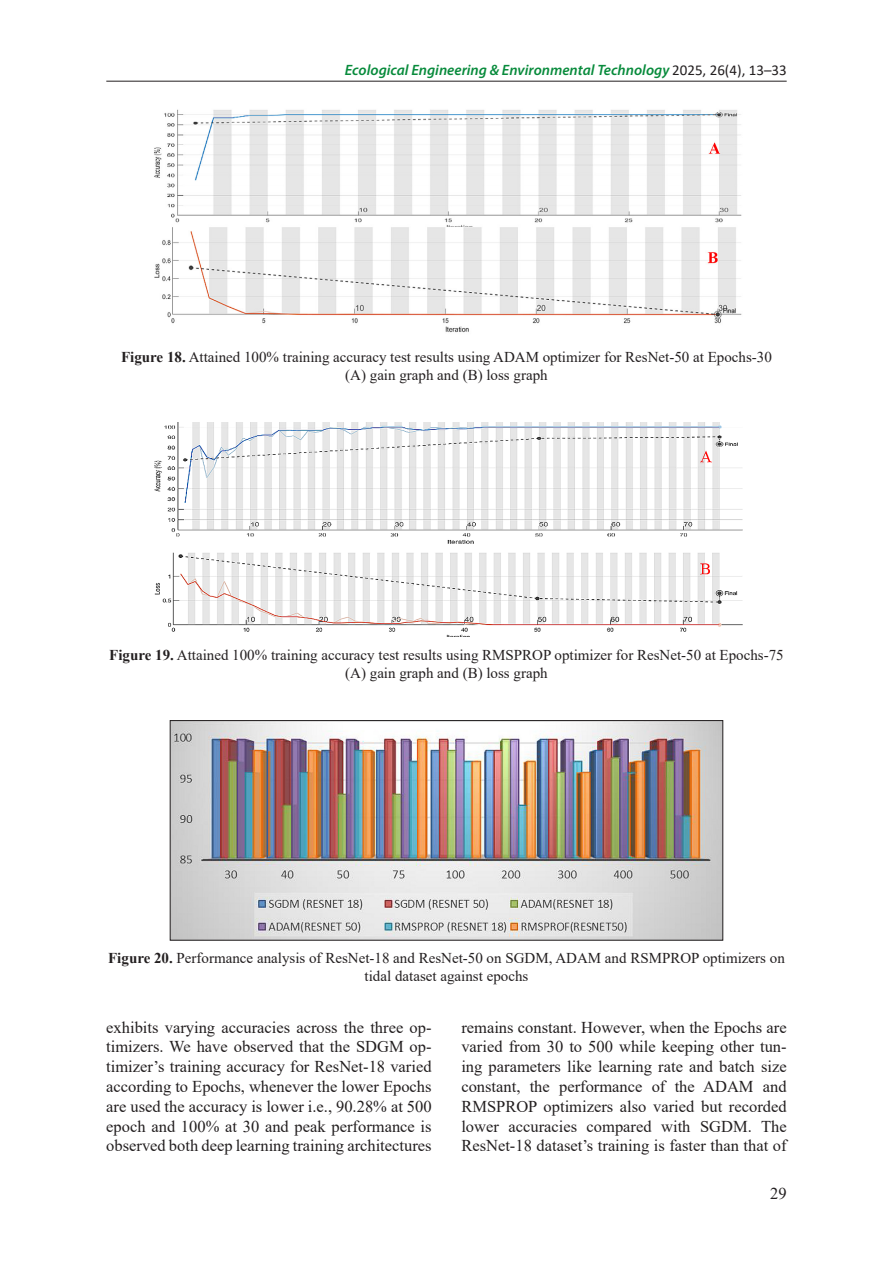
<style>
.page{position:relative;width:893px;height:1263px;background:#fff}
.page>*{position:absolute;margin:0;border:0;box-sizing:border-box;transform-origin:0 0}
.Base_Text{font:16.5px/19.8px "Times New Roman";color:#231f20;text-align:justify}
.Figure{font:15px/18px "Times New Roman";color:#231f20;text-align:center}
.t1{font:italic 600 15px "Myriad Pro";color:#088b3c}
.s1{font-family:"Calibri";font-weight:400;font-style:normal;color:#231f20}
.s2{font-weight:700}
</style>
<div class="page">
<hr style="left:106px;top:81px;width:681px;height:1px;background:#231f20">
<img style="left:154px;top:109px;width:588px;height:224px">
<img style="left:154px;top:422px;width:589px;height:215px">
<img style="left:172px;top:722px;width:549px;height:216px">
<div style="left:170px;top:720px;width:553px;height:220px;border:1px solid #231f20"></div>
<p class="t1" style="left:345px;top:60px;width:443px">Ecological Engineering &amp; Environmental Technology <span class="s1">2025, 26(4), 13–33</span></p>
<p class="Figure" style="left:121px;top:347px;width:652px"><span class="s2">Figure 18.</span> Attained 100% training accuracy test results using ADAM optimizer for ResNet-50 at Epochs-30</p>
<p class="Figure" style="left:345px;top:365px;width:204px">(A) gain graph and (B) loss graph</p>
<p class="Figure" style="left:109px;top:645px;width:676px"><span class="s2">Figure 19.</span> Attained 100% training accuracy test results using RMSPROP optimizer for ResNet-50 at Epochs-75 (A) gain graph and (B) loss graph</p>
<p class="Figure" style="left:108px;top:949px;width:678px"><span class="s2">Figure 20.</span> Performance analysis of ResNet-18 and ResNet-50 on SGDM, ADAM and RSMPROP optimizers on tidal dataset against epochs</p>
<p class="Base_Text" style="left:106px;top:1016px;width:327px">exhibits varying accuracies across the three op&shy;timizers. We have observed that the SDGM op&shy;timizer’s training accuracy for ResNet-18 varied according to Epochs, whenever the lower Epochs are used the accuracy is lower i.e., 90.28% at 500 epoch and 100% at 30 and peak performance is observed both deep learning training architectures</p>
<p class="Base_Text" style="left:461px;top:1016px;width:327px">remains constant. However, when the Epochs are varied from 30 to 500 while keeping other tun&shy;ing parameters like learning rate and batch size constant, the performance of the ADAM and RMSPROP optimizers also varied but recorded lower accuracies compared with SGDM. The ResNet-18 dataset’s training is faster than that of</p>
<p class="Base_Text" style="left:770px;top:1183px;width:18px">29</p>
</div>
